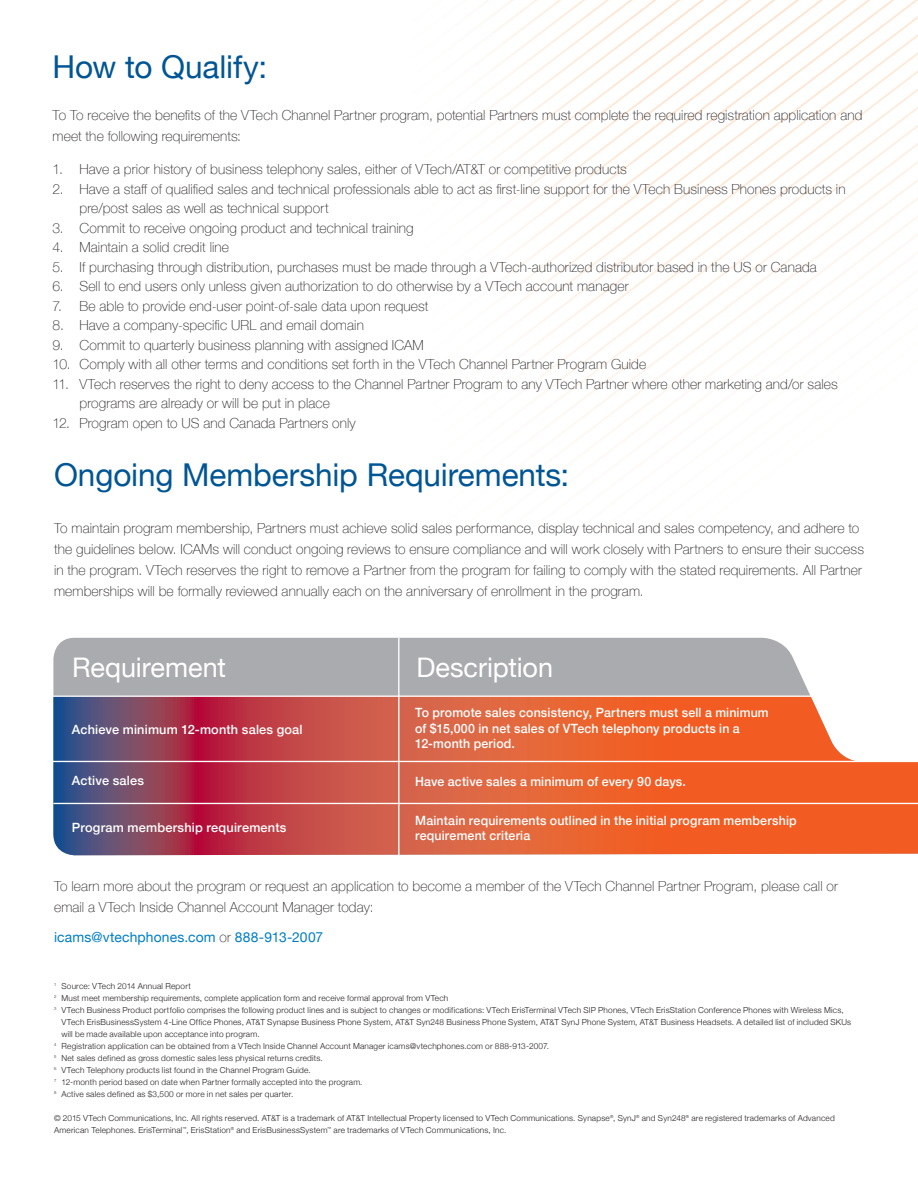
<style>
.page{position:relative;width:918px;height:1188px;background:#fff}
.page>*{position:absolute;margin:0;border:0;box-sizing:border-box;transform-origin:0 0}
.copy_9_25_14_space_a{font:31.5px "Helvetica Neue";letter-spacing:-.005em;color:#005595}
.Blue_Subhead{font:31.5px "Helvetica Neue";letter-spacing:-.005em;color:#005595}
.Headline_25_29{font:27px "Helvetica Neue";letter-spacing:-.005em;color:#fff}
.copy_9_25_14_space_a-2{font:100 13.8px/21px "Helvetica Neue";letter-spacing:.01em;color:#231f20}
.copy_9_25_14_space_a-3{font:13.8px "Helvetica Neue";letter-spacing:.01em;color:#007ec5}
.Headline_25_29-2{font:500 12.75px/15.3px "Helvetica Neue";letter-spacing:.015em;color:#fff}
.t1{font:300 8.25px/12px "Helvetica Neue";letter-spacing:.025em;color:#231f20}
.s1{font-weight:100;color:#231f20}
</style>
<div class="page">
<img style="left:480px;top:0;width:438px;height:464px">
<div style="left:53px;top:638px;width:758px;height:58px;background:#aaabaf"></div>
<svg style="left:53px;top:697px;width:865px;height:158px;background:#ce5d48"></svg>
<hr style="left:398px;top:638px;width:2px;height:225px;background:#fff">
<hr style="left:53px;top:803px;width:865px;height:1px;background:#fff">
<hr style="left:37px;top:761px;width:881px;height:1px;background:#fff">
<p class="Blue_Subhead" style="left:52px;top:44px;width:216px">How to Qualify:</p>
<p class="copy_9_25_14_space_a-2" style="left:52px;top:104px;width:812px">To To receive the benefits of the VTech Channel Partner program, potential Partners must complete the required registration application and meet the following requirements:</p>
<p class="copy_9_25_14_space_a-2" style="left:52px;top:158px;width:576px">1. Have a prior history of business telephony sales, either of VTech/AT&amp;T or competitive products</p>
<p class="copy_9_25_14_space_a-2" style="left:80px;top:179px;width:768px;line-height:19.5px;text-indent:-27px">2. Have a staff of qualified sales and technical professionals able to act as first-line support for the VTech Business Phones products in pre/post sales as well as technical support</p>
<p class="copy_9_25_14_space_a-2" style="left:52px;top:217px;width:363px">3. Commit to receive ongoing product and technical training</p>
<p class="copy_9_25_14_space_a-2" style="left:52px;top:236px;width:178px">4. Maintain a solid credit line</p>
<p class="copy_9_25_14_space_a-2" style="left:52px;top:256px;width:766px">5. If purchasing through distribution, purchases must be made through a VTech-authorized distributor based in the US or Canada</p>
<p class="copy_9_25_14_space_a-2" style="left:52px;top:275px;width:578px">6. Sell to end users only unless given authorization to do otherwise by a VTech account manager</p>
<p class="copy_9_25_14_space_a-2" style="left:52px;top:295px;width:378px">7. Be able to provide end-user point-of-sale data upon request</p>
<p class="copy_9_25_14_space_a-2" style="left:52px;top:314px;width:313px">8. Have a company-specific URL and email domain</p>
<p class="copy_9_25_14_space_a-2" style="left:52px;top:334px;width:373px">9. Commit to quarterly business planning with assigned ICAM</p>
<p class="copy_9_25_14_space_a-2" style="left:52px;top:353px;width:595px">10. Comply with all other terms and conditions set forth in the VTech Channel Partner Program Guide</p>
<p class="copy_9_25_14_space_a-2" style="left:80px;top:374px;width:760px;line-height:19.5px;text-indent:-27px">11. VTech reserves the right to deny access to the Channel Partner Program to any VTech Partner where other marketing and/or sales programs are already or will be put in place</p>
<p class="copy_9_25_14_space_a-2" style="left:52px;top:412px;width:305px">12. Program open to US and Canada Partners only</p>
<p class="copy_9_25_14_space_a" style="left:54px;top:452px;width:517px">Ongoing Membership Requirements:</p>
<p class="copy_9_25_14_space_a-2" style="left:54px;top:517px;width:812px">To maintain program membership, Partners must achieve solid sales performance, display technical and sales competency, and adhere to the guidelines below. ICAMs will conduct ongoing reviews to ensure compliance and will work closely with Partners to ensure their success in the program. VTech reserves the right to remove a Partner from the program for failing to comply with the stated requirements. All Partner memberships will be formally reviewed annually each on the anniversary of enrollment in the program.</p>
<p class="Headline_25_29" style="left:72px;top:648px;width:155px">Requirement</p>
<p class="Headline_25_29-2" style="left:72px;top:721px;width:232px">Achieve minimum 12-month sales goal</p>
<p class="Headline_25_29-2" style="left:72px;top:772px;width:74px">Active sales</p>
<p class="Headline_25_29-2" style="left:72px;top:819px;width:216px">Program membership requirements</p>
<p class="Headline_25_29" style="left:416px;top:648px;width:138px">Description</p>
<p class="Headline_25_29-2" style="left:415px;top:704px;width:355px">To promote sales consistency, Partners must sell a minimum of $15,000 in net sales of VTech telephony products in a<br>12-month period.</p>
<p class="Headline_25_29-2" style="left:415px;top:772px;width:272px">Have active sales a minimum of every 90 days.</p>
<p class="Headline_25_29-2" style="left:415px;top:812px;width:383px">Maintain requirements outlined in the initial program membership requirement criteria</p>
<p class="copy_9_25_14_space_a-2" style="left:54px;top:875px;width:786px">To learn more about the program or request an application to become a member of the VTech Channel Partner Program, please call or email a VTech Inside Channel Account Manager today:</p>
<p class="copy_9_25_14_space_a-3" style="left:54px;top:927px;width:271px">icams@vtechphones.com <span class="s1">or</span> 888-913-2007</p>
<p class="t1" style="left:54px;top:980px;width:138px"><sup>1</sup> Source: VTech 2014 Annual Report</p>
<p class="t1" style="left:54px;top:992px;width:396px"><sup>2</sup> Must meet membership requirements, complete application form and receive formal approval from VTech</p>
<p class="t1" style="left:61px;top:1004px;width:791px;text-indent:-7px"><sup>3</sup> VTech Business Product portfolio comprises the following product lines and is subject to changes or modifications: VTech ErisTerminal VTech SIP Phones, VTech ErisStation Conference Phones with Wireless Mics,<br>VTech ErisBusinessSystem 4-Line Office Phones, AT&amp;T Synapse Business Phone System, AT&amp;T Syn248 Business Phone System, AT&amp;T SynJ Phone System, AT&amp;T Business Headsets. A detailed list of included SKUs will be made available upon acceptance into program.</p>
<p class="t1" style="left:54px;top:1040px;width:497px"><sup>4</sup> Registration application can be obtained from a VTech Inside Channel Account Manager icams@vtechphones.com or 888-913-2007.</p>
<p class="t1" style="left:54px;top:1052px;width:270px"><sup>5</sup> Net sales defined as gross domestic sales less physical returns credits.</p>
<p class="t1" style="left:54px;top:1064px;width:258px"><sup>6</sup> VTech Telephony products list found in the Channel Program Guide.</p>
<p class="t1" style="left:54px;top:1076px;width:310px"><sup>7</sup> 12-month period based on date when Partner formally accepted into the program.</p>
<p class="t1" style="left:54px;top:1088px;width:241px"><sup>8</sup> Active sales defined as $3,500 or more in net sales per quarter.</p>
<p class="t1" style="left:54px;top:1112px;width:782px">© 2015 VTech Communications, Inc. All rights reserved. AT&amp;T is a trademark of AT&amp;T Intellectual Property licensed to VTech Communications. Synapse<sup>®</sup>, SynJ<sup>®</sup> and Syn248<sup>®</sup> are registered trademarks of Advanced<br>American Telephones. ErisTerminal<sup>™</sup>, ErisStation<sup>®</sup> and ErisBusinessSystem<sup>™</sup> are trademarks of VTech Communications, Inc.</p>
</div>
